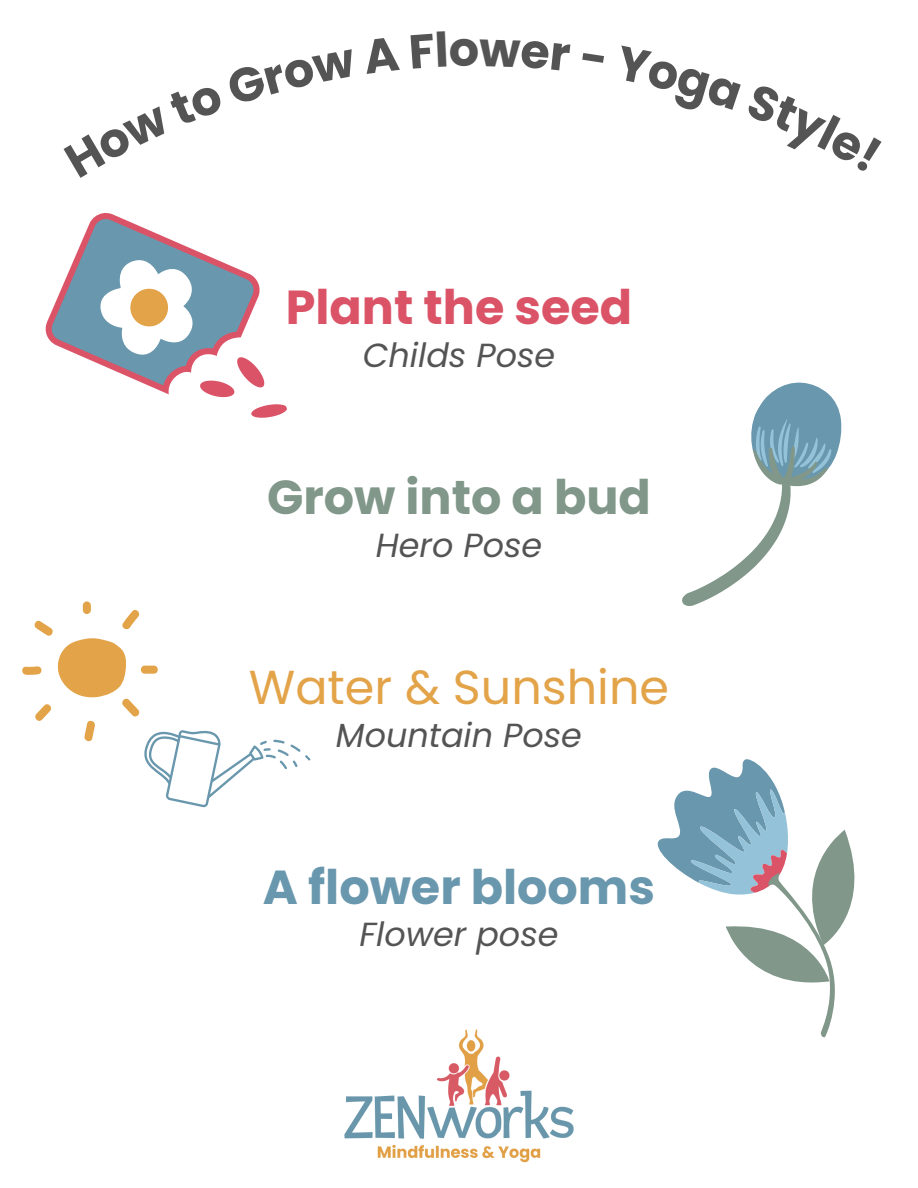
<style>
.page{position:relative;width:918px;height:1188px;background:#fff}
.page>*{position:absolute;margin:0;border:0;box-sizing:border-box;transform-origin:0 0}
.t1{font:47.7px "Poppins";color:#e3a348}
.t2{font:700 47.7px "Poppins";color:#6997ad}
.t3{font:700 47.7px "Poppins";color:#db5367}
.t4{font:700 47.7px "Poppins";color:#809789}
.t5{font:italic 33.45px "Poppins";color:#545454}
</style>
<div class="page">
<svg style="left:45px;top:213px;width:145px;height:148px"></svg>
<svg style="left:92px;top:248px;width:195px;height:170px"></svg>
<svg style="left:682px;top:382px;width:160px;height:224px"></svg>
<div style="left:83px;top:601px;width:8px;height:13px;background:#e3a348;border-radius:4px"></div>
<svg style="left:22px;top:607px;width:289px;height:201px"></svg>
<svg style="left:657px;top:759px;width:198px;height:278px"></svg>
<img style="left:344px;top:1029px;width:230px;height:134px">
<h1 class="t3" style="left:286px;top:274px;width:348px">Plant the seed</h1>
<p class="t5" style="left:363px;top:332px;width:194px">Childs Pose</p>
<h1 class="t4" style="left:267px;top:464px;width:385px">Grow into a bud</h1>
<p class="t5" style="left:376px;top:522px;width:168px">Hero Pose</p>
<h1 class="t1" style="left:249px;top:654px;width:422px">Water &amp; Sunshine</h1>
<p class="t5" style="left:336px;top:711px;width:248px">Mountain Pose</p>
<h1 class="t2" style="left:263px;top:853px;width:394px">A flower blooms</h1>
<p class="t5" style="left:359px;top:911px;width:201px">Flower pose</p>
</div>
